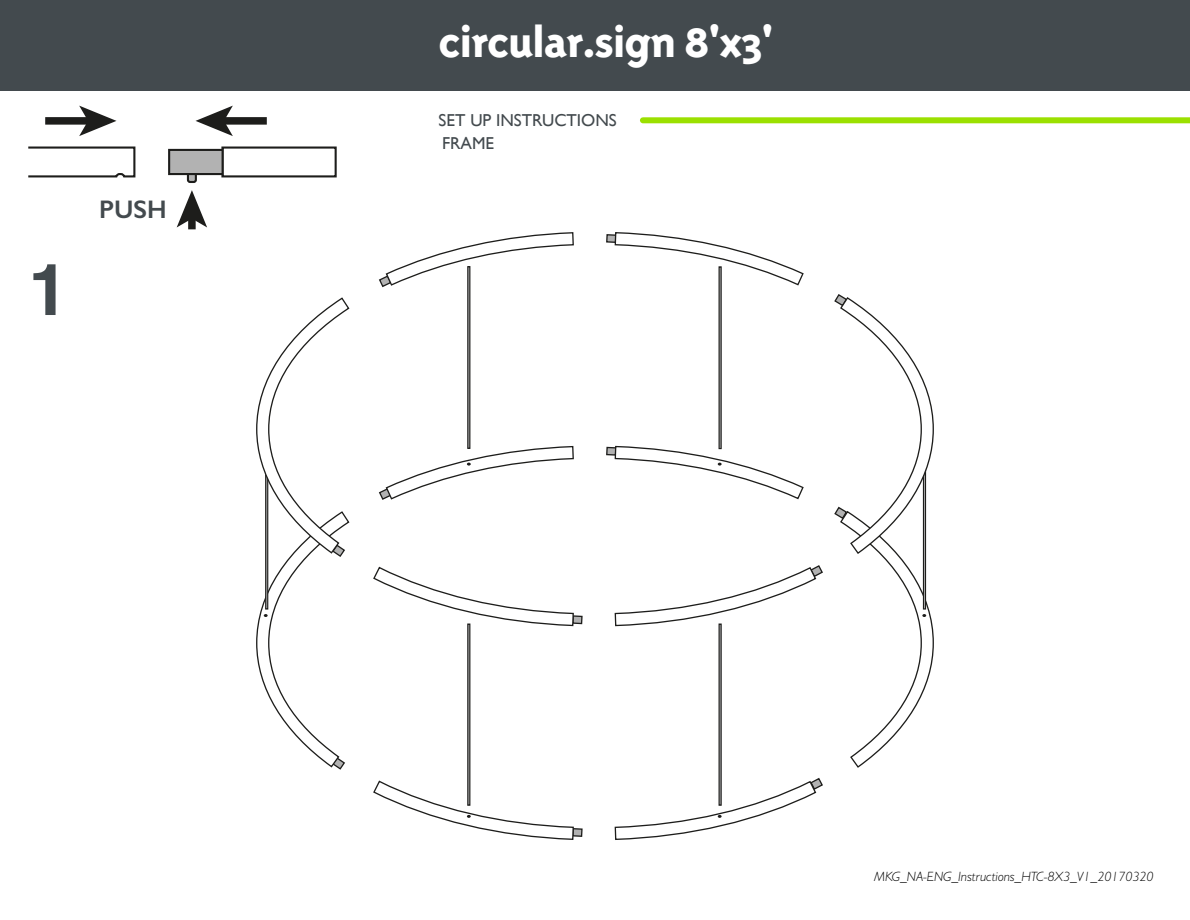
<style>
.page{position:relative;width:1190px;height:920px;background:#fff}
.page>*{position:absolute;margin:0;border:0;box-sizing:border-box;transform-origin:0 0}
.t1{font:700 71.55px "Helvetica";color:#434a4e}
.t2{font:800 47.1px "Triplex Sans";letter-spacing:-.02em;color:#fff}
.t3{font:600 25.5px "Gill Sans";color:#434a4e}
.t4{font:17.25px/23.2px "Gill Sans";color:#434a4e}
.t5{font:italic 300 13.5px "Gill Sans MT Pro";color:#000}
</style>
<div class="page">
<div style="left:0;top:1px;width:1190px;height:90px;background:#434a4e"></div>
<div style="left:188px;top:217px;width:8px;height:12px;background:#1d1d1b"></div>
<svg style="left:177px;top:190px;width:30px;height:37px"></svg>
<div style="left:222px;top:117px;width:45px;height:8px;background:#1d1d1b"></div>
<svg style="left:195px;top:106px;width:38px;height:30px"></svg>
<div style="left:45px;top:117px;width:45px;height:8px;background:#1d1d1b"></div>
<svg style="left:79px;top:106px;width:37px;height:30px"></svg>
<div style="left:221px;top:146px;width:116px;height:31px;background:#fff;border:2px solid #1d1d1b"></div>
<div style="left:168px;top:149px;width:56px;height:26px;background:#b2b2b2;border:2px solid #1d1d1b"></div>
<svg style="left:186px;top:172px;width:12px;height:11px"></svg>
<svg style="left:28px;top:146px;width:108px;height:32px"></svg>
<div style="left:573px;top:616px;width:9px;height:7px;background:#b2b2b2"></div>
<div style="left:572px;top:615px;width:10px;height:9px;border:1px solid #1d1d1b"></div>
<div style="left:607px;top:235px;width:9px;height:7px;background:#b2b2b2"></div>
<div style="left:606px;top:234px;width:10px;height:9px;border:1px solid #1d1d1b"></div>
<div style="left:573px;top:828px;width:9px;height:8px;background:#b2b2b2"></div>
<div style="left:572px;top:828px;width:10px;height:8px;border:1px solid #1d1d1b"></div>
<div style="left:607px;top:447px;width:9px;height:8px;background:#b2b2b2"></div>
<div style="left:606px;top:447px;width:10px;height:8px;border:1px solid #1d1d1b"></div>
<div style="left:467px;top:266px;width:3px;height:183px;background:#b2b2b2;border:1px solid #1d1d1b"></div>
<div style="left:467px;top:623px;width:3px;height:182px;background:#b2b2b2;border:1px solid #1d1d1b"></div>
<div style="left:718px;top:266px;width:3px;height:183px;background:#b2b2b2;border:1px solid #1d1d1b"></div>
<div style="left:718px;top:623px;width:3px;height:182px;background:#b2b2b2;border:1px solid #1d1d1b"></div>
<svg style="left:614px;top:565px;width:209px;height:62px"></svg>
<svg style="left:373px;top:566px;width:201px;height:61px"></svg>
<svg style="left:379px;top:232px;width:195px;height:56px"></svg>
<svg style="left:834px;top:294px;width:100px;height:474px"></svg>
<svg style="left:256px;top:297px;width:94px;height:473px"></svg>
<svg style="left:614px;top:232px;width:190px;height:54px"></svg>
<svg style="left:379px;top:445px;width:195px;height:55px"></svg>
<svg style="left:614px;top:445px;width:190px;height:55px"></svg>
<svg style="left:373px;top:779px;width:201px;height:61px"></svg>
<svg style="left:614px;top:776px;width:209px;height:64px"></svg>
<div style="left:643px;top:117px;width:547px;height:6px;background:#9be000"></div>
<h1 class="t1" style="left:28px;top:232px;width:41px">1</h1>
<h3 class="t3" style="left:99px;top:194px;width:69px">PUSH</h3>
<h2 class="t2" style="left:438px;top:17px;width:336px">circular.sign 8'x3'</h2>
<p class="t4" style="left:438px;top:108px;width:180px">SET UP INSTRUCTIONS<br>FRAME</p>
<p class="t5" style="left:874px;top:868px;width:281px">MKG_NA-ENG_Instructions_HTC-8X3_V1_20170320</p>
</div>
